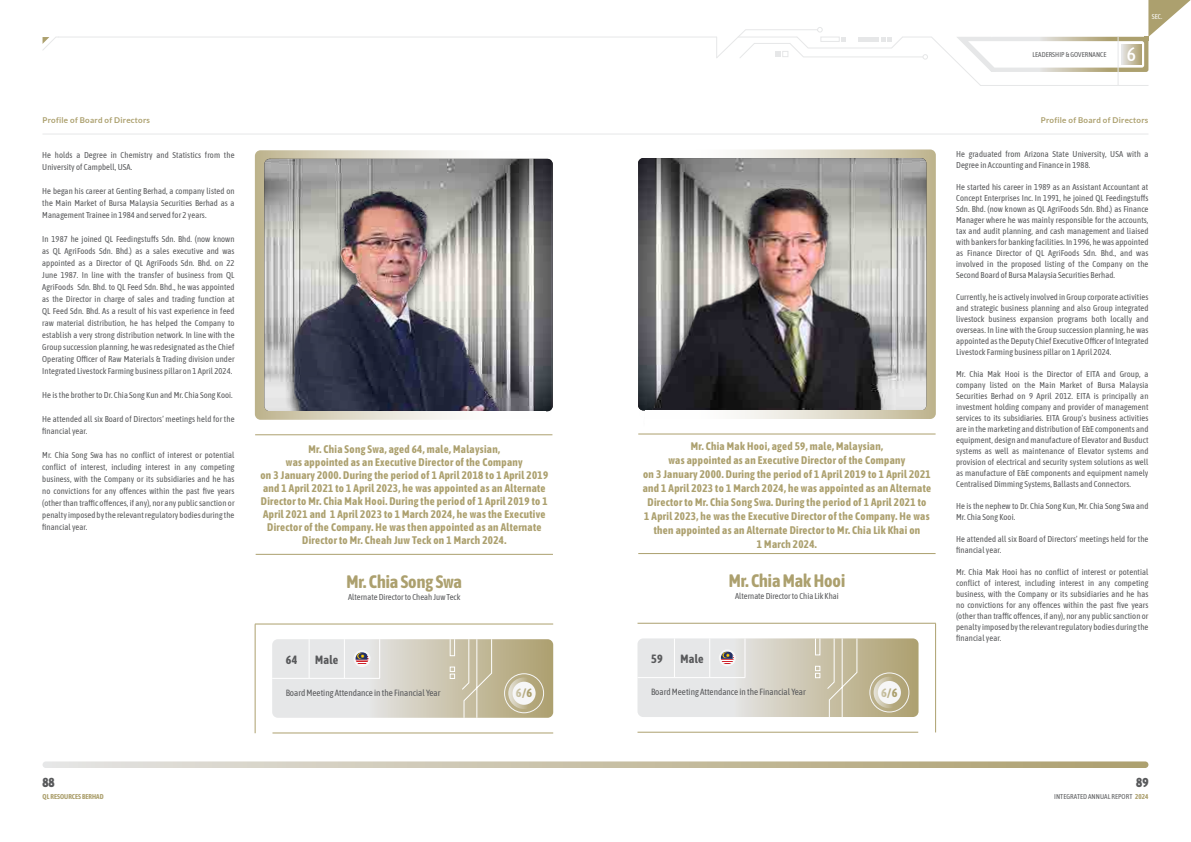
<style>
.page{position:relative;width:1191px;height:842px;background:#fff}
.page>*{position:absolute;margin:0;border:0;box-sizing:border-box;transform-origin:0 0}
.t1{font:500 19.5px "Asap Condensed";color:#fff}
.t2{font:700 18px "Asap Condensed";color:#aca06e}
.t3{font:900 13px "Asap Condensed";color:#58595b}
.t4{font:700 12.2px "Asap Condensed";color:#aca06e}
.t5{font:700 12px "Asap Condensed";letter-spacing:.03em;color:#58595b}
.t6{font:700 11px/13px "Asap Condensed";letter-spacing:.03em;color:#aca06e;text-align:center}
.t7{font:9px "Asap Condensed";color:#58595b}
.t8{font:8.5px/11px "Asap Condensed";letter-spacing:.01em;color:#58595b;text-align:justify}
.t9{font:700 8px "Lato";letter-spacing:.03em;color:#aca06e}
.t10{font:7px "Asap Condensed";letter-spacing:.01em;color:#58595b}
.t11{font:700 7px "Asap Condensed";letter-spacing:.01em;color:#aca06e}
.t12{font:7px "Asap Condensed";color:#fff}
.s1{font-weight:700;color:#aca06e}
</style>
<div class="page">
<hr style="left:255px;top:624px;width:1px;height:109px;background:#aca06e">
<hr style="left:255px;top:434px;width:297px;height:1px;background:#aca06e">
<hr style="left:256px;top:554px;width:297px;height:1px;background:#aca06e">
<hr style="left:255px;top:624px;width:298px;height:1px;background:#aca06e">
<svg style="left:255px;top:150px;width:297px;height:270px"></svg>
<img style="left:264px;top:159px;width:288px;height:252px">
<img style="left:255px;top:169px;width:249px;height:242px">
<svg style="left:255px;top:411px;width:291px;height:9px"></svg>
<hr style="left:272px;top:733px;width:281px;height:1px;background:#aca06e">
<svg style="left:272px;top:639px;width:281px;height:79px;background:#d5d0c1"></svg>
<hr style="left:935px;top:623px;width:1px;height:109px;background:#aca06e">
<hr style="left:638px;top:434px;width:297px;height:1px;background:#aca06e">
<hr style="left:638px;top:553px;width:297px;height:1px;background:#aca06e">
<hr style="left:637px;top:623px;width:299px;height:1px;background:#aca06e">
<svg style="left:638px;top:149px;width:298px;height:270px"></svg>
<img style="left:638px;top:158px;width:288px;height:252px">
<img style="left:647px;top:169px;width:274px;height:241px">
<svg style="left:645px;top:410px;width:291px;height:9px"></svg>
<hr style="left:637px;top:732px;width:281px;height:1px;background:#aca06e">
<svg style="left:637px;top:638px;width:281px;height:79px;background:#d5d0c2"></svg>
<svg style="left:43px;top:761px;width:1105px;height:7px;background:#cbc4ac"></svg>
<hr style="left:58px;top:37px;width:658px;height:1px;background:#e6e7e8">
<svg style="left:42px;top:37px;width:16px;height:13px"></svg>
<svg style="left:716px;top:0;width:475px;height:86px"></svg>
<hr style="left:43px;top:134px;width:1105px;height:1px;background:#e6e7e8">
<p class="t10" style="left:1032px;top:50px;width:76px">LEADERSHIP &amp; GOVERNANCE</p>
<h1 class="t1" style="left:1127px;top:41px;width:11px">6</h1>
<p class="t12" style="left:1151px;top:11px;width:12px">SEC.</p>
<p class="t9" style="left:43px;top:115px;width:109px">Profile of Board of Directors</p>
<p class="t9" style="left:1041px;top:115px;width:109px">Profile of Board of Directors</p>
<p class="t8" style="left:956px;top:148px;width:194px">He graduated from Arizona State University, USA with a<br>Degree in Accounting and Finance in 1988.</p>
<p class="t8" style="left:956px;top:181px;width:194px">He started his career in 1989 as an Assistant Accountant at Concept Enterprises Inc. In 1991, he joined QL Feedingstuffs Sdn. Bhd. (now known as QL AgriFoods Sdn. Bhd.) as Finance Manager where he was mainly responsible for the accounts, tax and audit planning, and cash management and liaised with bankers for banking facilities. In 1996, he was appointed as Finance Director of QL AgriFoods Sdn. Bhd., and was involved in the proposed listing of the Company on the Second Board of Bursa Malaysia Securities Berhad.</p>
<p class="t8" style="left:956px;top:291px;width:194px">Currently, he is actively involved in Group corporate activities and strategic business planning and also Group integrated livestock business expansion programs both locally and overseas. In line with the Group succession planning, he was appointed as the Deputy Chief Executive Officer of Integrated Livestock Farming business pillar on 1 April 2024.</p>
<p class="t8" style="left:956px;top:368px;width:194px">Mr. Chia Mak Hooi is the Director of EITA and Group, a company listed on the Main Market of Bursa Malaysia Securities Berhad on 9 April 2012. EITA is principally an investment holding company and provider of management services to its subsidiaries. EITA Group’s business activities are in the marketing and distribution of E&amp;E components and equipment, design and manufacture of Elevator and Busduct systems as well as maintenance of Elevator systems and provision of electrical and security system solutions as well as manufacture of E&amp;E components and equipment namely Centralised Dimming Systems, Ballasts and Connectors.</p>
<p class="t8" style="left:956px;top:500px;width:194px">He is the nephew to Dr. Chia Song Kun, Mr. Chia Song Swa and<br>Mr. Chia Song Kooi.</p>
<p class="t8" style="left:956px;top:533px;width:194px">He attended all six Board of Directors’ meetings held for the financial year.</p>
<p class="t8" style="left:956px;top:566px;width:194px">Mr. Chia Mak Hooi has no conflict of interest or potential conflict of interest, including interest in any competing business, with the Company or its subsidiaries and he has no convictions for any offences within the past five years (other than traffic offences, if any), nor any public sanction or penalty imposed by the relevant regulatory bodies during the financial year.</p>
<p class="t8" style="left:42px;top:149px;width:194px;line-height:12px">He holds a Degree in Chemistry and Statistics from the<br>University of Campbell, USA.</p>
<p class="t8" style="left:42px;top:185px;width:194px;line-height:12px">He began his career at Genting Berhad, a company listed on the Main Market of Bursa Malaysia Securities Berhad as a Management Trainee in 1984 and served for 2 years.</p>
<p class="t8" style="left:42px;top:233px;width:194px;line-height:12px">In 1987 he joined QL Feedingstuffs Sdn. Bhd. (now known as QL AgriFoods Sdn. Bhd.) as a sales executive and was appointed as a Director of QL AgriFoods Sdn. Bhd. on 22<br>June 1987. In line with the transfer of business from QL AgriFoods Sdn. Bhd. to QL Feed Sdn. Bhd., he was appointed as the Director in charge of sales and trading function at QL Feed Sdn. Bhd. As a result of his vast experience in feed raw material distribution, he has helped the Company to establish a very strong distribution network. In line with the Group succession planning, he was redesignated as the Chief Operating Officer of Raw Materials &amp; Trading division under Integrated Livestock Farming business pillar on 1 April 2024.</p>
<p class="t8" style="left:42px;top:389px;width:192px">He is the brother to Dr. Chia Song Kun and Mr. Chia Song Kooi.</p>
<p class="t8" style="left:42px;top:413px;width:194px;line-height:12px">He attended all six Board of Directors’ meetings held for the financial year.</p>
<p class="t8" style="left:42px;top:449px;width:194px;line-height:12px">Mr. Chia Song Swa has no conflict of interest or potential conflict of interest, including interest in any competing business, with the Company or its subsidiaries and he has no convictions for any offences within the past five years (other than traffic offences, if any), nor any public sanction or penalty imposed by the relevant regulatory bodies during the financial year.</p>
<p class="t6" style="left:260px;top:442px;width:289px">Mr. Chia Song Swa, aged 64, male, Malaysian,<br>was appointed as an Executive Director of the Company<br>on 3 January 2000. During the period of 1 April 2018 to 1 April 2019 and 1 April 2021 to 1 April 2023, he was appointed as an Alternate Director to Mr. Chia Mak Hooi. During the period of 1 April 2019 to 1<br>April 2021 and 1 April 2023 to 1 March 2024, he was the Executive Director of the Company. He was then appointed as an Alternate Director to Mr. Cheah Juw Teck on 1 March 2024.</p>
<h2 class="t2" style="left:346px;top:569px;width:117px">Mr. Chia Song Swa</h2>
<p class="t8" style="left:348px;top:591px;width:114px">Alternate Director to Cheah Juw Teck</p>
<p class="t6" style="left:643px;top:438px;width:290px;line-height:14px">Mr. Chia Mak Hooi, aged 59, male, Malaysian,<br>was appointed as an Executive Director of the Company<br>on 3 January 2000. During the period of 1 April 2019 to 1 April 2021 and 1 April 2023 to 1 March 2024, he was appointed as an Alternate Director to Mr. Chia Song Swa. During the period of 1 April 2021 to<br>1 April 2023, he was the Executive Director of the Company. He was then appointed as an Alternate Director to Mr. Chia Lik Khai on<br>1 March 2024.</p>
<h2 class="t2" style="left:728px;top:568px;width:118px">Mr. Chia Mak Hooi</h2>
<p class="t8" style="left:735px;top:590px;width:105px">Alternate Director to Chia Lik Khai</p>
<h3 class="t5" style="left:286px;top:651px;width:13px">64</h3>
<h3 class="t5" style="left:315px;top:651px;width:25px">Male</h3>
<p class="t7" style="left:286px;top:686px;width:156px">Board Meeting Attendance in the Financial Year</p>
<h3 class="t4" style="left:516px;top:684px;width:18px">6/6</h3>
<h3 class="t5" style="left:651px;top:651px;width:13px">59</h3>
<h3 class="t5" style="left:680px;top:651px;width:25px">Male</h3>
<p class="t7" style="left:651px;top:685px;width:156px">Board Meeting Attendance in the Financial Year</p>
<h3 class="t4" style="left:881px;top:684px;width:18px">6/6</h3>
<h3 class="t3" style="left:43px;top:773px;width:14px">88</h3>
<h3 class="t3" style="left:1136px;top:773px;width:14px">89</h3>
<p class="t11" style="left:43px;top:792px;width:63px">QL RESOURCES BERHAD</p>
<p class="t10" style="left:1054px;top:792px;width:96px">INTEGRATED ANNUAL REPORT <span class="s1">2024</span></p>
</div>
